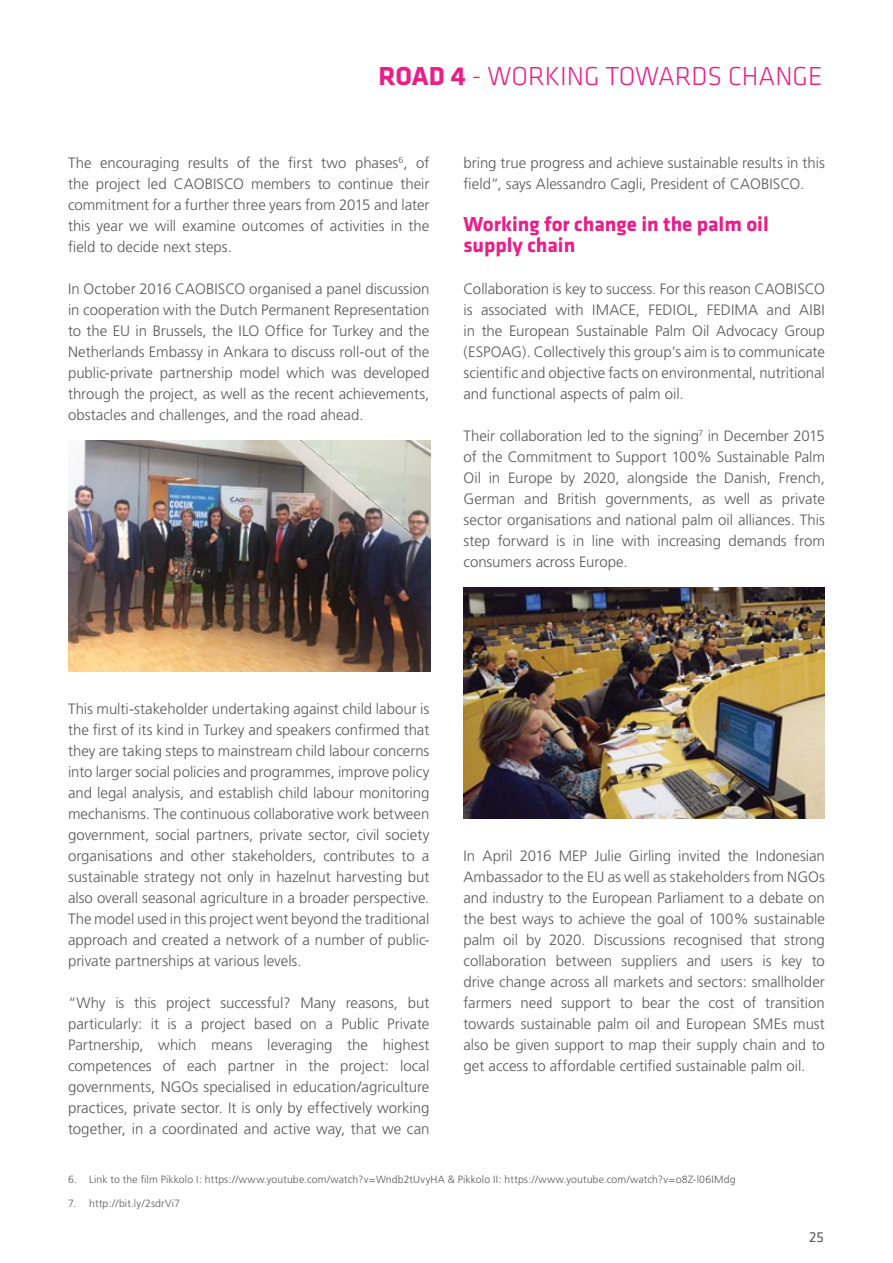
<style>
.page{position:relative;width:893px;height:1263px;background:#fff}
.page>*{position:absolute;margin:0;border:0;box-sizing:border-box;transform-origin:0 0}
.t1{font:300 27px "Klavika";color:#ea1e88}
.t2{font:700 27px "Klavika";color:#ea1e88}
.t3{font:700 21px/21px "Klavika";color:#ea1e88}
.t4{font:300 15px/21px "Frutiger";color:#58595b;text-align:justify}
.t5{font:15px "Klavika";color:#58595b}
.t6{font:300 10.5px "Frutiger";letter-spacing:.015em;color:#58595b}
.s1{font-weight:700}
</style>
<div class="page">
<img style="left:463px;top:588px;width:362px;height:231px">
<img style="left:69px;top:441px;width:361px;height:231px">
<h1 class="t2" style="left:379px;top:61px;width:34px">Road</h1>
<h1 class="t1" style="left:451px;top:61px;width:373px"><span class="s1">4</span> - WORKING TOWARDS CHANGE</h1>
<p class="t4" style="left:68px;top:152px;width:363px">The encouraging results of the first two phases<sup>6</sup>, of the project led CAOBISCO members to continue their commitment for a further three years from 2015 and later this year we will examine outcomes of activities in the field to decide next steps.</p>
<p class="t4" style="left:68px;top:278px;width:363px">In October 2016 CAOBISCO organised a panel discussion in cooperation with the Dutch Permanent Representation to the EU in Brussels, the ILO Office for Turkey and the Netherlands Embassy in Ankara to discuss roll-out of the public-private partnership model which was developed through the project, as well as the recent achievements, obstacles and challenges, and the road ahead.</p>
<p class="t4" style="left:463px;top:152px;width:363px">bring true progress and achieve sustainable results in this field”, says Alessandro Cagli, President of CAOBISCO.</p>
<h2 class="t3" style="left:463px;top:214px;width:307px">Working for change in the palm oil supply chain</h2>
<p class="t4" style="left:463px;top:278px;width:363px">Collaboration is key to success. For this reason CAOBISCO is associated with IMACE, FEDIOL, FEDIMA and AIBI in the European Sustainable Palm Oil Advocacy Group (ESPOAG). Collectively this group’s aim is to communicate scientific and objective facts on environmental, nutritional and functional aspects of palm oil.</p>
<p class="t4" style="left:463px;top:425px;width:363px">Their collaboration led to the signing<sup>7</sup> in December 2015 of the Commitment to Support 100% Sustainable Palm Oil in Europe by 2020, alongside the Danish, French, German and British governments, as well as private sector organisations and national palm oil alliances. This step forward is in line with increasing demands from consumers across Europe.</p>
<p class="t4" style="left:68px;top:698px;width:363px">This multi-stakeholder undertaking against child labour is the first of its kind in Turkey and speakers confirmed that they are taking steps to mainstream child labour concerns into larger social policies and programmes, improve policy and legal analysis, and establish child labour monitoring mechanisms. The continuous collaborative work between government, social partners, private sector, civil society organisations and other stakeholders, contributes to a sustainable strategy not only in hazelnut harvesting but also overall seasonal agriculture in a broader perspective.<br>The model used in this project went beyond the traditional approach and created a network of a number of public&shy;private partnerships at various levels.</p>
<p class="t4" style="left:68px;top:992px;width:363px">“Why is this project successful? Many reasons, but particularly: it is a project based on a Public Private Partnership, which means leveraging the highest competences of each partner in the project: local governments, NGOs specialised in education/agriculture practices, private sector. It is only by effectively working together, in a coordinated and active way, that we can</p>
<p class="t4" style="left:463px;top:845px;width:363px">In April 2016 MEP Julie Girling invited the Indonesian Ambassador to the EU as well as stakeholders from NGOs and industry to the European Parliament to a debate on the best ways to achieve the goal of 100% sustainable palm oil by 2020. Discussions recognised that strong collaboration between suppliers and users is key to drive change across all markets and sectors: smallholder farmers need support to bear the cost of transition towards sustainable palm oil and European SMEs must also be given support to map their supply chain and to get access to affordable certified sustainable palm oil.</p>
<p class="t6" style="left:68px;top:1173px;width:669px">6. Link to the film Pikkolo I: https://www.youtube.com/watch?v=Wndb2tUvyHA &amp; Pikkolo II: https://www.youtube.com/watch?v=o8Z-l06IMdg</p>
<p class="t6" style="left:68px;top:1197px;width:113px">7. http://bit.ly/2sdrVi7</p>
<p class="t5" style="left:809px;top:1228px;width:16px">25</p>
</div>
